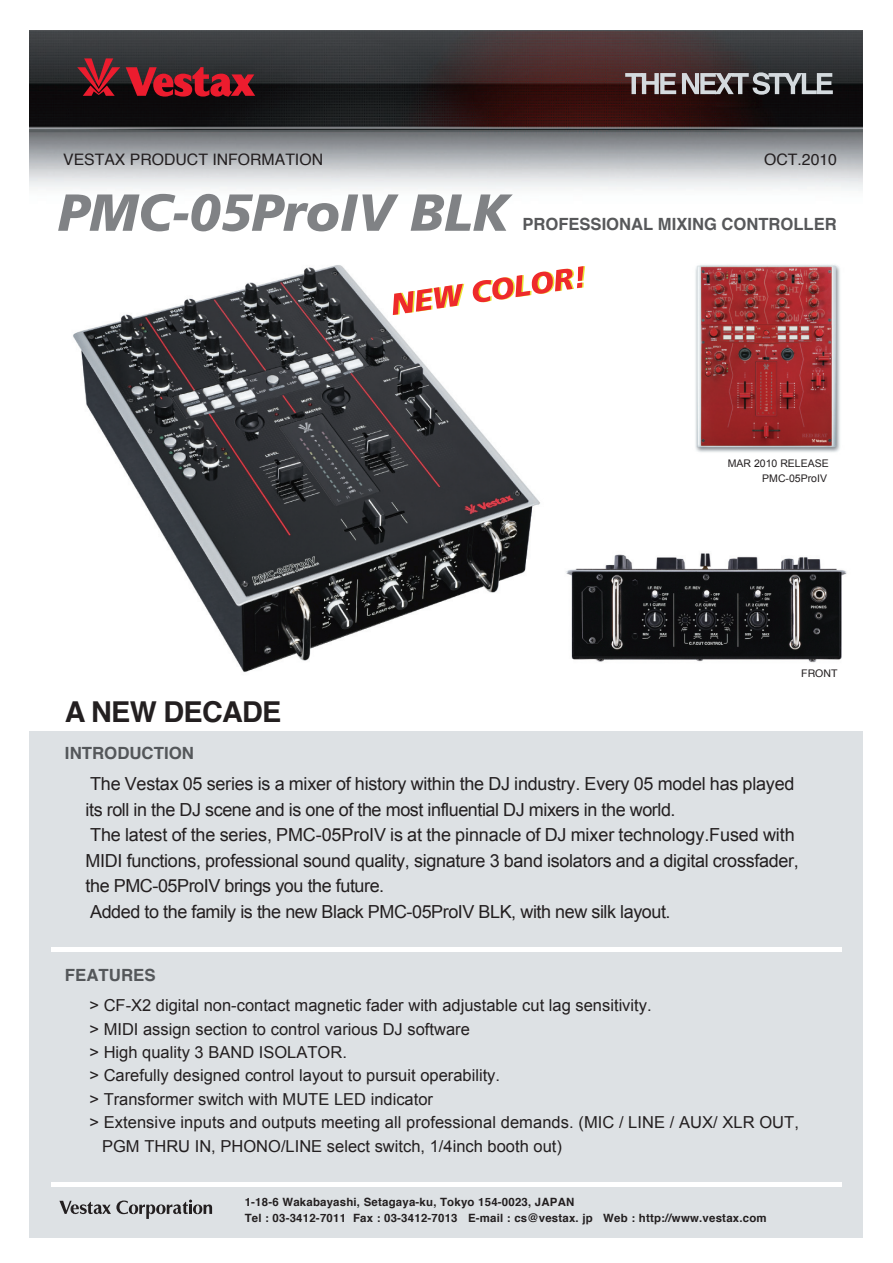
<style>
.page{position:relative;width:893px;height:1263px;background:#fff}
.page>*{position:absolute;margin:0;border:0;box-sizing:border-box;transform-origin:0 0}
.t1{font:700 28.8px "Helvetica";letter-spacing:-.025em;color:#231f20}
.t2{font:18px/25.5px "Arial";letter-spacing:-.015em;color:#231f20}
.t3{font:700 16.8px "Helvetica";color:#57585a}
.t4{font:700 16.8px "Helvetica";color:#54575a}
.t5{font:16.5px "Arial";color:#231f20}
.t6{font:15.75px "Helvetica";color:#231f20}
.t7{font:700 11.4px "Helvetica";letter-spacing:.02em;color:#231f20}
.t8{font:10.5px/15px "Arial";color:#231f20;text-align:right}
.t9{font:10.5px "Helvetica";color:#231f20}
</style>
<div class="page">
<img style="left:73px;top:265px;width:467px;height:408px">
<img style="left:566px;top:553px;width:281px;height:110px">
<img style="left:695px;top:264px;width:145px;height:188px">
<div style="left:29px;top:731px;width:834px;height:506px;background:#dde1e4"></div>
<img style="left:29px;top:30px;width:834px;height:164px">
<hr style="left:51px;top:948px;width:791px;height:4px;background:#fff">
<hr style="left:51px;top:1182px;width:791px;height:4px;background:#fff">
<svg style="left:625px;top:72px;width:208px;height:23px"></svg>
<svg style="left:59px;top:1199px;width:153px;height:20px"></svg>
<svg style="left:77px;top:58px;width:43px;height:38px"></svg>
<svg style="left:126px;top:67px;width:129px;height:30px"></svg>
<svg style="left:58px;top:194px;width:341px;height:37px"></svg>
<svg style="left:411px;top:194px;width:102px;height:37px"></svg>
<svg style="left:393px;top:284px;width:71px;height:31px"></svg>
<svg style="left:472px;top:266px;width:113px;height:37px"></svg>
<p class="t6" style="left:63px;top:147px;width:261px">VESTAX PRODUCT INFORMATION</p>
<p class="t6" style="left:764px;top:147px;width:74px">OCT.2010</p>
<p class="t3" style="left:522px;top:211px;width:316px">PROFESSIONAL MIXING CONTROLLER</p>
<p class="t8" style="left:728px;top:456px;width:103px">MAR 2010 RELEASE<br>PMC-05ProIV</p>
<h1 class="t1" style="left:65px;top:689px;width:218px">A NEW DECADE</h1>
<p class="t4" style="left:65px;top:739px;width:130px">INTRODUCTION</p>
<p class="t9" style="left:801px;top:665px;width:38px">FRONT</p>
<p class="t2" style="left:86px;top:771px;width:715px">The Vestax 05 series is a mixer of history within the DJ industry. Every 05 model has played its roll in the DJ scene and is one of the most influential DJ mixers in the world.<br>The latest of the series, PMC-05ProIV is at the pinnacle of DJ mixer technology.Fused with MIDI functions, professional sound quality, signature 3 band isolators and a digital crossfader, the PMC-05ProIV brings you the future.<br>Added to the family is the new Black PMC-05ProIV BLK, with new silk layout.</p>
<p class="t4" style="left:65px;top:962px;width:92px">FEATURES</p>
<p class="t5" style="left:89px;top:996px;width:564px">&gt; CF-X2 digital non-contact magnetic fader with adjustable cut lag sensitivity.</p>
<p class="t5" style="left:89px;top:1019px;width:382px">&gt; MIDI assign section to control various DJ software</p>
<p class="t5" style="left:89px;top:1043px;width:259px">&gt; High quality 3 BAND ISOLATOR.</p>
<p class="t5" style="left:89px;top:1066px;width:412px">&gt; Carefully designed control layout to pursuit operability.</p>
<p class="t5" style="left:89px;top:1090px;width:345px">&gt; Transformer switch with MUTE LED indicator</p>
<p class="t5" style="left:89px;top:1113px;width:711px">&gt; Extensive inputs and outputs meeting all professional demands. (MIC / LINE / AUX/ XLR OUT,</p>
<p class="t5" style="left:102px;top:1136px;width:461px">PGM THRU IN, PHONO/LINE select switch, 1/4inch booth out)</p>
<p class="t7" style="left:245px;top:1192px;width:331px">1-18-6 Wakabayashi, Setagaya-ku, Tokyo 154-0023, JAPAN</p>
<p class="t7" style="left:245px;top:1209px;width:523px">Tel : 03-3412-7011 Fax : 03-3412-7013 E-mail : cs@vestax. jp Web : http://www.vestax.com</p>
</div>
